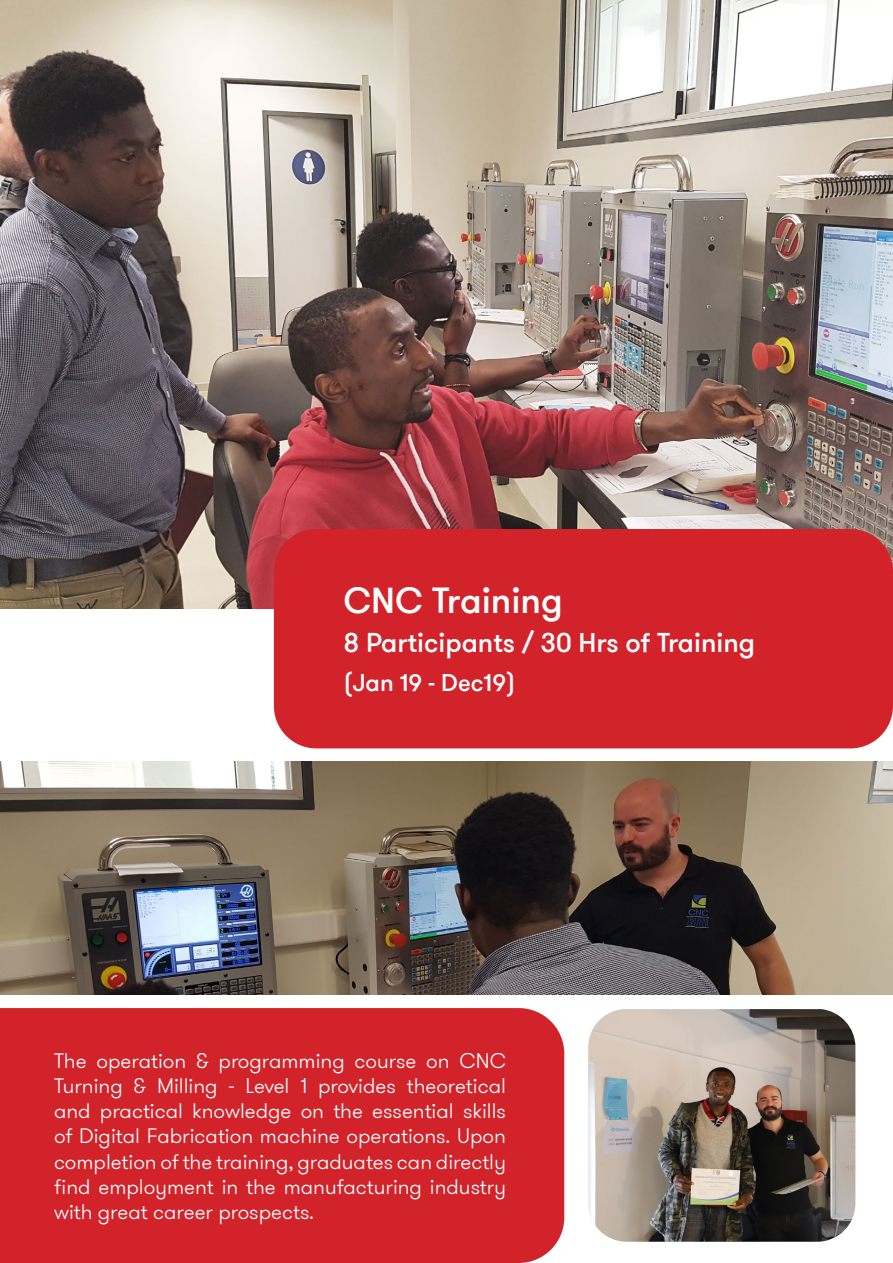
<style>
.page{position:relative;width:893px;height:1263px;background:#fff}
.page>*{position:absolute;margin:0;border:0;box-sizing:border-box;transform-origin:0 0}
.t1{font:500 36px "GT Walsheim Pro";color:#fff}
.t2{font:500 27px "GT Walsheim Pro";color:#fff}
.t3{font:500 24px "GT Walsheim Pro";color:#fff}
.t4{font:300 21px/25.2px "GT Walsheim Pro";color:#fff;text-align:justify}
</style>
<div class="page">
<img style="left:0;top:0;width:893px;height:608px">
<div style="left:0;top:1008px;width:564px;height:255px;background:#d2232a"></div>
<img style="left:0;top:762px;width:893px;height:233px">
<div style="left:274px;top:529px;width:619px;height:219px;background:#d2232a;border-radius:43px"></div>
<img style="left:588px;top:1009px;width:267px;height:233px">
<h1 class="t1" style="left:343px;top:578px;width:221px">CNC Training</h1>
<p class="t2" style="left:343px;top:626px;width:413px">8 Participants / 30 Hrs of Training</p>
<p class="t3" style="left:343px;top:668px;width:174px">(Jan 19 - Dec19)</p>
<p class="t4" style="left:54px;top:1048px;width:453px">The operation &amp; programming course on CNC Turning &amp; Milling - Level 1 provides theoretical and practical knowledge on the essential skills of Digital Fabrication machine operations. Upon completion of the training, graduates can directly find employment in the manufacturing industry with great career prospects.</p>
</div>
